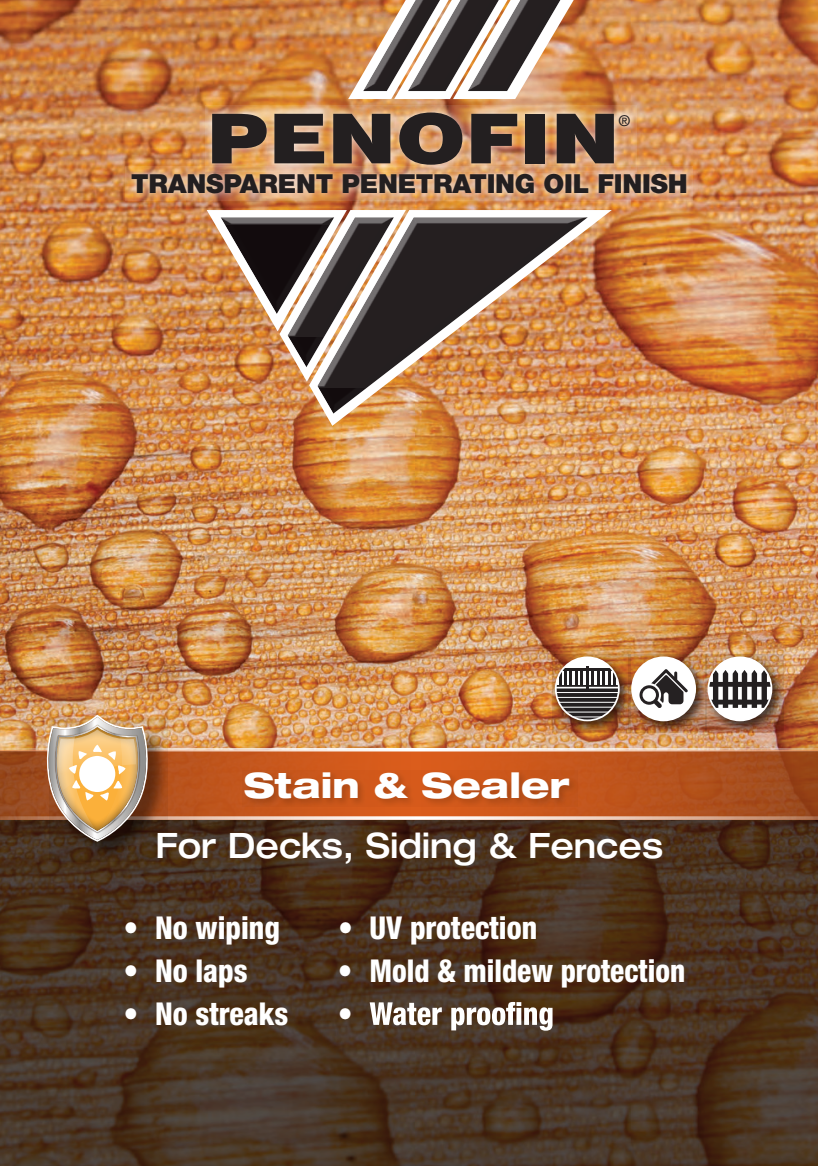
<style>
.page{position:relative;width:819px;height:1166px;background:#fff}
.page>*{position:absolute;margin:0;border:0;box-sizing:border-box;transform-origin:0 0}
.t1{font:500 expanded 35px/59.3px "Helvetica Neue LT Std";color:#fff;text-align:center;scale:.93 1}
.t2{font:800 condensed 31.5px "Helvetica Neue LT Std";color:#fff;scale:.95 1}
.t3{font:800 condensed 31.5px/42.9px "Helvetica Neue LT Std";color:#fff;scale:.93 1}
.t4{font:900 26.25px "Helvetica Neue LT Std";letter-spacing:-.01em;color:#231f20}
.t5{font:500 15.05px "Helvetica Neue LT Std";color:#231f20}
.s1{font-weight:800}
</style>
<div class="page">
<img style="left:0;top:0;width:818px;height:748px">
<svg style="left:0;top:819px;width:818px;height:347px;background:#493220"></svg>
<svg style="left:205px;top:106px;width:432px;height:61px;background:#dba471"></svg>
<svg style="left:212px;top:114px;width:55px;height:49px;background:#5f4936"></svg>
<svg style="left:274px;top:114px;width:50px;height:49px;background:#4c4039"></svg>
<svg style="left:333px;top:114px;width:57px;height:49px;background:#463832"></svg>
<svg style="left:399px;top:112px;width:63px;height:53px;background:#664f3f"></svg>
<svg style="left:471px;top:114px;width:46px;height:49px;background:#5d4738"></svg>
<div style="left:525px;top:114px;width:20px;height:49px;background:#231f20"></div>
<svg style="left:557px;top:114px;width:57px;height:49px;background:#463831"></svg>
<svg style="left:125px;top:167px;width:568px;height:34px;background:#e1ae84"></svg>
<img style="left:309px;top:210px;width:303px;height:216px">
<img style="left:315px;top:216px;width:274px;height:200px">
<svg style="left:207px;top:210px;width:199px;height:172px"></svg>
<svg style="left:218px;top:216px;width:118px;height:101px"></svg>
<svg style="left:348px;top:0;width:245px;height:99px"></svg>
<svg style="left:361px;top:0;width:113px;height:93px"></svg>
<svg style="left:0;top:751px;width:818px;height:65px;background:#b9531e"></svg>
<svg style="left:49px;top:718px;width:119px;height:143px;background:#664025"></svg>
<img style="left:42px;top:714px;width:111px;height:127px">
<img style="left:552px;top:653px;width:77px;height:79px">
<svg style="left:556px;top:657px;width:63px;height:63px"></svg>
<hr style="left:556px;top:668px;width:63px;height:2px;background:#231f20">
<svg style="left:559px;top:669px;width:2px;height:16px"></svg>
<hr style="left:564px;top:669px;width:3px;height:19px;background:#231f20">
<svg style="left:570px;top:670px;width:2px;height:15px"></svg>
<hr style="left:575px;top:669px;width:3px;height:19px;background:#231f20">
<svg style="left:581px;top:670px;width:2px;height:15px"></svg>
<svg style="left:592px;top:670px;width:7px;height:15px"></svg>
<hr style="left:602px;top:669px;width:3px;height:19px;background:#231f20">
<svg style="left:608px;top:670px;width:2px;height:15px"></svg>
<hr style="left:613px;top:668px;width:3px;height:20px;background:#231f20">
<svg style="left:619px;top:669px;width:1px;height:14px"></svg>
<svg style="left:556px;top:685px;width:63px;height:35px;background:#4b3f3a"></svg>
<hr style="left:556px;top:687px;width:63px;height:1px;background:#fff">
<hr style="left:556px;top:692px;width:63px;height:1px;background:#fff">
<hr style="left:556px;top:697px;width:63px;height:1px;background:#fff">
<hr style="left:556px;top:702px;width:63px;height:1px;background:#fff">
<hr style="left:556px;top:706px;width:63px;height:1px;background:#fff">
<hr style="left:556px;top:711px;width:63px;height:1px;background:#fff">
<hr style="left:556px;top:716px;width:63px;height:1px;background:#fff">
<hr style="left:586px;top:666px;width:2px;height:23px;background:#231f20">
<div style="left:555px;top:656px;width:65px;height:65px;border:2px solid #fff;border-radius:50%"></div>
<img style="left:707px;top:653px;width:77px;height:79px">
<div style="left:708px;top:657px;width:63px;height:63px;background:#fff;border-radius:50%"></div>
<svg style="left:708px;top:670px;width:63px;height:38px"></svg>
<div style="left:708px;top:656px;width:64px;height:65px;border:2px solid #fff;border-radius:50%"></div>
<img style="left:629px;top:653px;width:78px;height:79px">
<div style="left:632px;top:657px;width:63px;height:63px;background:#fff;border-radius:50%"></div>
<svg style="left:640px;top:669px;width:48px;height:39px"></svg>
<div style="left:631px;top:656px;width:65px;height:65px;border:2px solid #fff;border-radius:50%"></div>
<svg style="left:243px;top:770px;width:335px;height:37px;background:#c05219"></svg>
<svg style="left:370px;top:1002px;width:183px;height:28px"></svg>
<p class="t5" style="left:619px;top:112px;width:13px">®</p>
<p class="t4" style="left:131px;top:168px;width:558px">TRANSPARENT PENETRATING OIL FINISH</p>
<p class="t1" style="left:155px;top:755px;width:547px"><span class="s1">Stain &amp; Sealer<br></span>For Decks, Siding &amp; Fences</p>
<p class="t2" style="left:124px;top:908px;width:166px">• No wiping</p>
<p class="t2" style="left:124px;top:951px;width:132px">• No laps</p>
<p class="t2" style="left:124px;top:994px;width:175px">• No streaks</p>
<p class="t2" style="left:338px;top:908px;width:211px">• UV protection</p>
<p class="t3" style="left:338px;top:948px;width:375px">• Mold &amp; mildew protection •</p>
</div>
